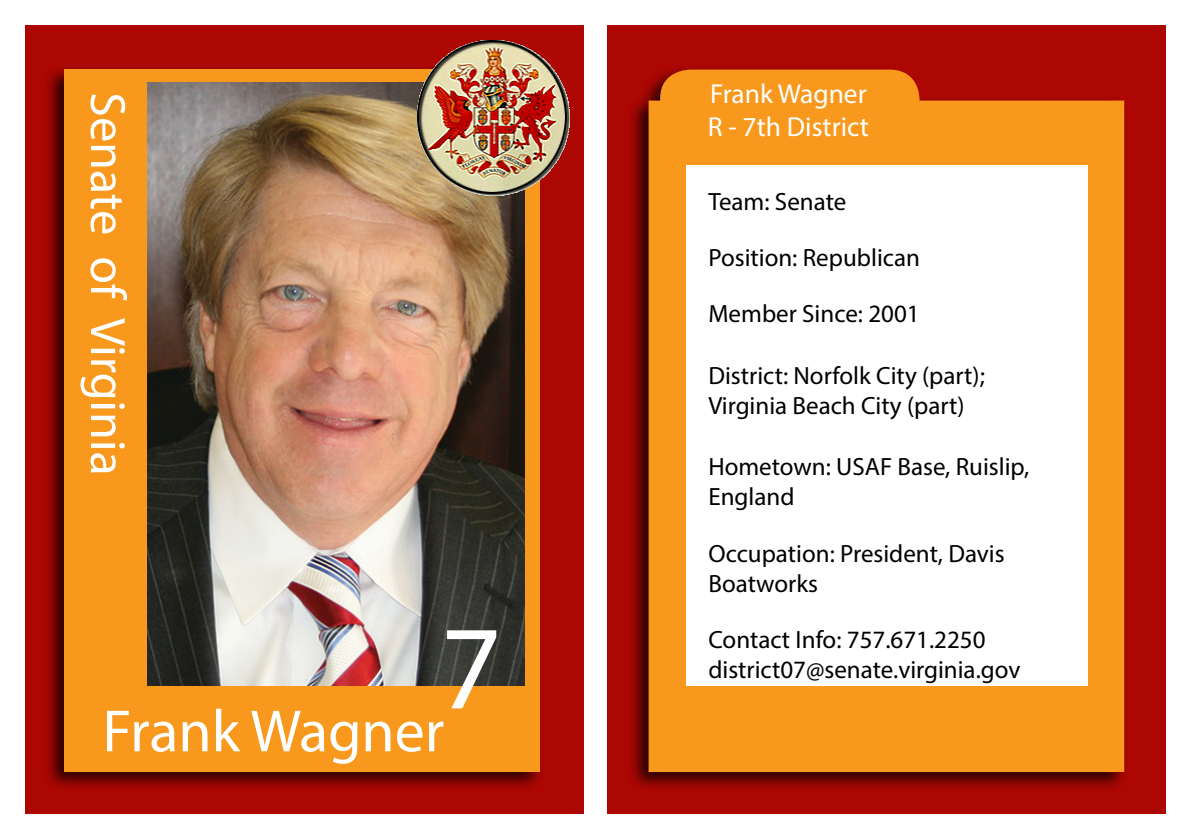
<style>
.page{position:relative;width:1188px;height:838px;background:#fff}
.page>*{position:absolute;margin:0;border:0;box-sizing:border-box;transform-origin:0 0}
.t1{font:120px "Myriad Pro";color:#fff}
.t2{font:60px "Myriad Pro";color:#fff}
.t3{font:50px "Myriad Pro";color:#fff}
.t4{font:27.5px "Myriad Pro";color:#fff}
.t5{font:25px/30px "Myriad Pro";color:#000}
</style>
<div class="page">
<div style="left:25px;top:25px;width:558px;height:788px;background:#ac0703"></div>
<div style="left:608px;top:25px;width:558px;height:788px;background:#ac0703"></div>
<div style="left:43px;top:64px;width:501px;height:728px;background:#000;opacity:.75"></div>
<div style="left:65px;top:70px;width:475px;height:702px;background:#f8981d"></div>
<img style="left:147px;top:82px;width:377px;height:603px">
<div style="left:626px;top:64px;width:502px;height:727px;background:#000;opacity:.75"></div>
<svg style="left:648px;top:70px;width:476px;height:702px;background:#f3901d"></svg>
<div style="left:686px;top:166px;width:401px;height:519px;background:#fff"></div>
<img style="left:417px;top:40px;width:152px;height:156px">
<p class="t3" style="left:139px;top:92px;width:385px;rotate:90deg">Senate of Virginia</p>
<p class="t1" style="left:440px;top:594px;width:63px">7</p>
<p class="t2" style="left:102px;top:694px;width:343px">Frank Wagner</p>
<p class="t4" style="left:710px;top:77px;width:158px">Frank Wagner</p>
<p class="t4" style="left:707px;top:110px;width:163px">R - 7th District</p>
<p class="t5" style="left:708px;top:186px;width:140px">Team: Senate</p>
<p class="t5" style="left:708px;top:242px;width:213px">Position: Republican</p>
<p class="t5" style="left:708px;top:298px;width:213px">Member Since: 2001</p>
<p class="t5" style="left:708px;top:360px;width:278px">District: Norfolk City (part);<br>Virginia Beach City (part)</p>
<p class="t5" style="left:708px;top:451px;width:322px">Hometown: USAF Base, Ruislip,<br>England</p>
<p class="t5" style="left:708px;top:538px;width:298px">Occupation: President, Davis<br>Boatworks</p>
<p class="t5" style="left:708px;top:624px;width:313px">Contact Info: 757.671.2250 district07@senate.virginia.gov</p>
</div>
